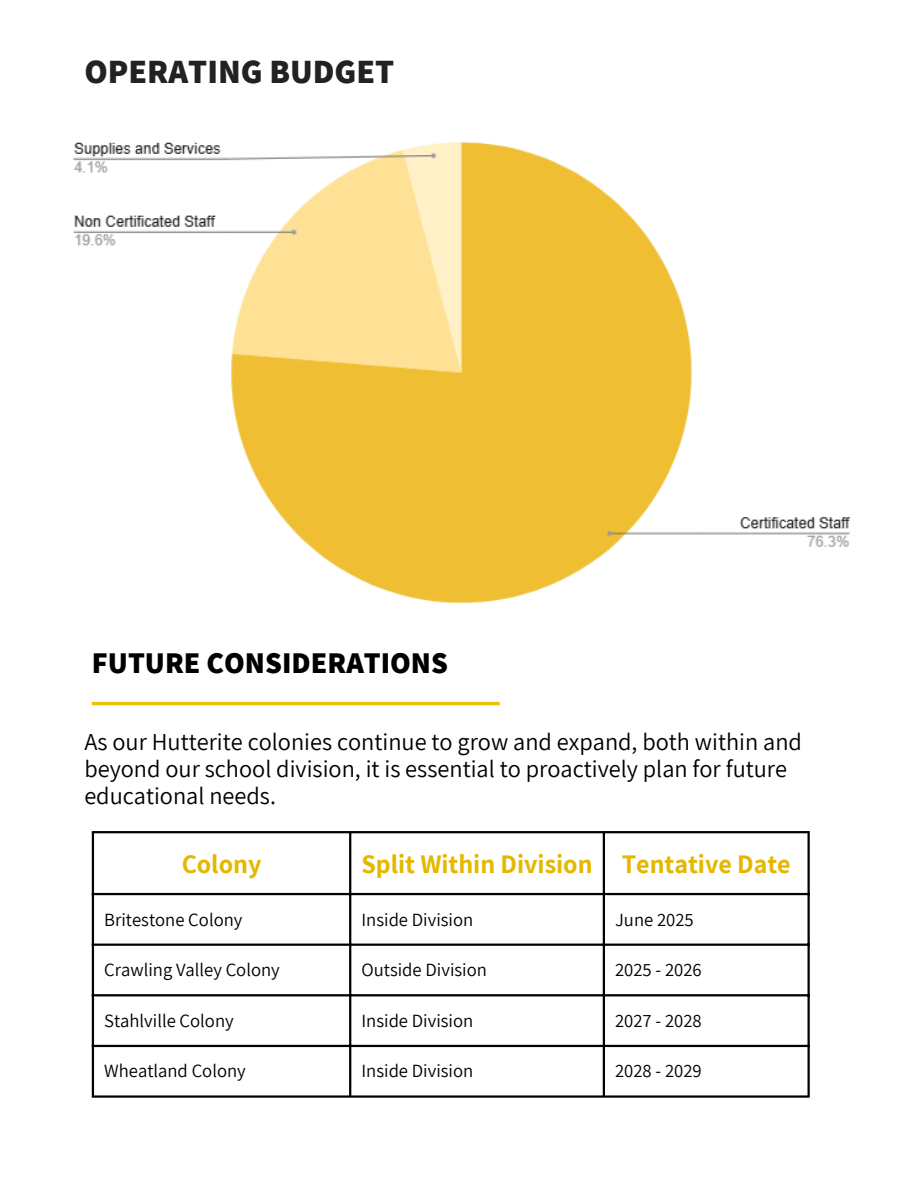
<style>
.page{position:relative;width:918px;height:1188px;background:#fff}
.page>*{position:absolute;margin:0;border:0;box-sizing:border-box;transform-origin:0 0}
.t1{font:800 33.9px "Assistant";color:#222}
.t2{font:800 30px "Assistant";color:#000}
.t3{font:700 26.1px "Assistant";color:#e4b800}
.t4{font:24.3px/27.3px "Assistant";color:#000}
.t5{font:18.6px "Assistant";color:#000}
</style>
<div class="page">
<hr style="left:92px;top:702px;width:408px;height:3px;background:#edc105">
<img style="left:73px;top:141px;width:778px;height:463px">
<hr style="left:92px;top:833px;width:2px;height:262px;background:#000">
<hr style="left:349px;top:833px;width:2px;height:262px;background:#000">
<hr style="left:603px;top:833px;width:2px;height:262px;background:#000">
<hr style="left:808px;top:833px;width:2px;height:262px;background:#000">
<hr style="left:92px;top:831px;width:718px;height:2px;background:#000">
<hr style="left:92px;top:893px;width:718px;height:2px;background:#000">
<hr style="left:92px;top:944px;width:718px;height:2px;background:#000">
<hr style="left:92px;top:994px;width:718px;height:2px;background:#000">
<hr style="left:92px;top:1045px;width:718px;height:2px;background:#000">
<hr style="left:92px;top:1095px;width:718px;height:3px;background:#000">
<p class="t1" style="left:84px;top:48px;width:312px">OPERATING BUDGET</p>
<p class="t2" style="left:92px;top:642px;width:358px">FUTURE CONSIDERATIONS</p>
<p class="t4" style="left:84px;top:727px;width:719px">As our Hutterite colonies continue to grow and expand, both within and beyond our school division, it is essential to proactively plan for future educational needs.</p>
<p class="t3" style="left:182px;top:846px;width:81px">Colony</p>
<h2 class="t3" style="left:361px;top:846px;width:233px">Split Within Division</h2>
<p class="t3" style="left:622px;top:846px;width:170px">Tentative Date</p>
<p class="t5" style="left:104px;top:907px;width:140px">Britestone Colony</p>
<p class="t5" style="left:361px;top:907px;width:113px">Inside Division</p>
<p class="t5" style="left:615px;top:907px;width:80px">June 2025</p>
<p class="t5" style="left:104px;top:957px;width:177px">Crawling Valley Colony</p>
<p class="t5" style="left:361px;top:957px;width:127px">Outside Division</p>
<p class="t5" style="left:615px;top:957px;width:88px">2025 - 2026</p>
<p class="t5" style="left:104px;top:1008px;width:131px">Stahlville Colony</p>
<p class="t5" style="left:361px;top:1008px;width:113px">Inside Division</p>
<p class="t5" style="left:615px;top:1008px;width:88px">2027 - 2028</p>
<p class="t5" style="left:104px;top:1058px;width:143px">Wheatland Colony</p>
<p class="t5" style="left:361px;top:1058px;width:113px">Inside Division</p>
<p class="t5" style="left:615px;top:1058px;width:88px">2028 - 2029</p>
</div>
